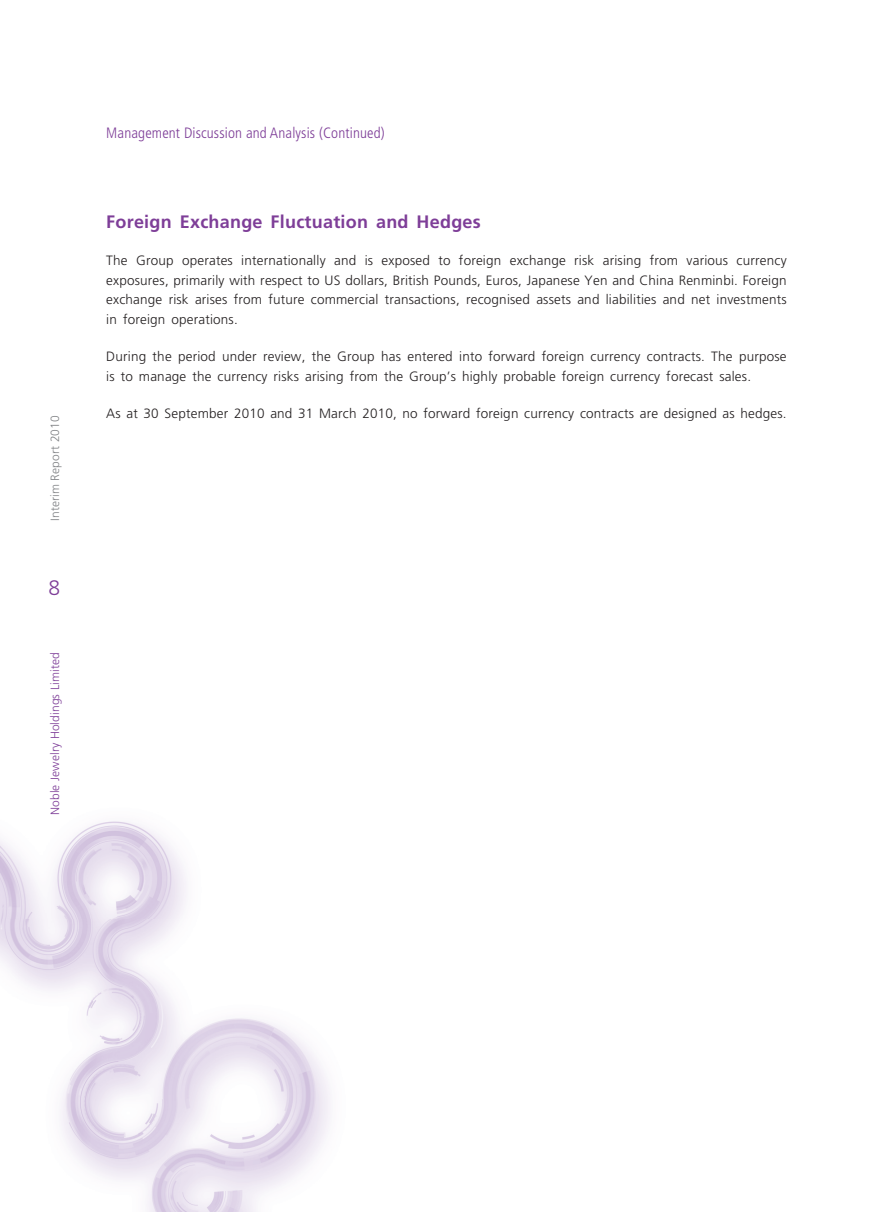
<style>
.page{position:relative;width:893px;height:1212px;background:#fff}
.page>*{position:absolute;margin:0;border:0;box-sizing:border-box;transform-origin:0 0}
.t1{font:300 21px "Frutiger LT Std";color:#7e3e98}
.t2{font:700 18px "Frutiger LT Std";letter-spacing:.015em;color:#7e3e98}
.t3{font:300 condensed 15px "Frutiger LT Std";letter-spacing:.01em;color:#7e3e98}
.t4{font:300 13.5px/19.5px "Frutiger LT Std";letter-spacing:.015em;color:#231f20;text-align:justify}
.t5{font:300 12px "Frutiger LT Std";letter-spacing:.01em;color:#7e3e98}
.t6{font:300 12px "Frutiger LT Std";letter-spacing:.01em;color:#808285}
</style>
<div class="page">
<img style="left:0;top:821px;width:331px;height:391px">
<p class="t6" style="left:50px;top:521px;width:107px;rotate:-90deg">Interim Report 2010</p>
<h1 class="t1" style="left:48px;top:579px;width:13px">8</h1>
<p class="t5" style="left:50px;top:815px;width:164px;rotate:-90deg">Noble Jewelry Holdings Limited</p>
<p class="t3" style="left:106px;top:127px;width:280px">Management Discussion and Analysis (Continued)</p>
<h2 class="t2" style="left:106px;top:214px;width:376px">Foreign Exchange Fluctuation and Hedges</h2>
<p class="t4" style="left:106px;top:252px;width:682px">The Group operates internationally and is exposed to foreign exchange risk arising from various currency exposures, primarily with respect to US dollars, British Pounds, Euros, Japanese Yen and China Renminbi. Foreign exchange risk arises from future commercial transactions, recognised assets and liabilities and net investments in foreign operations.</p>
<p class="t4" style="left:106px;top:348px;width:682px">During the period under review, the Group has entered into forward foreign currency contracts. The purpose is to manage the currency risks arising from the Group’s highly probable foreign currency forecast sales.</p>
<p class="t4" style="left:106px;top:405px;width:682px">As at 30 September 2010 and 31 March 2010, no forward foreign currency contracts are designed as hedges.</p>
</div>
